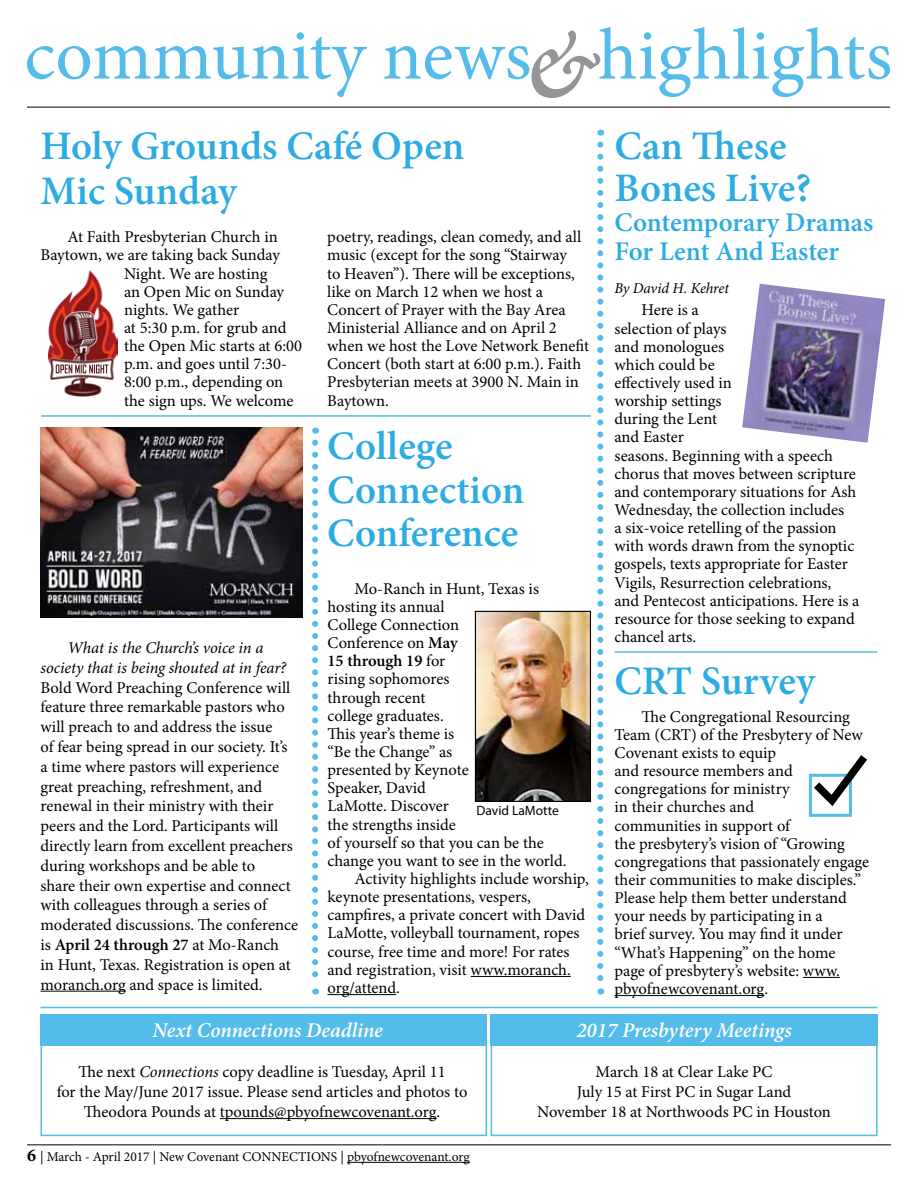
<style>
.page{position:relative;width:918px;height:1188px;background:#fff}
.page>*{position:absolute;margin:0;border:0;box-sizing:border-box;transform-origin:0 0}
.t1{font:italic 600 93px "Garamond Premr Pro";color:#939598}
.t2{font:600 40.5px/43.5px "Minion Pro";color:#2cace2}
.t3{font:600 27px/29.7px "Minion Pro";letter-spacing:-.005em;color:#2cace2}
.t4{font:italic 600 21px "Minion Pro";color:#fff}
.t5{font:16.5px/18.1px "Minion Pro";letter-spacing:-.005em;color:#000}
.t6{font:italic 16.5px/19.8px "Minion Pro";letter-spacing:-.01em;color:#000;text-align:center}
.t7{font:600 16.5px "Minion Pro";color:#000}
.t8{font:italic 15px "Minion Pro";letter-spacing:-.015em;color:#000}
.t9{font:13.5px "Minion Pro";color:#000}
.t10{font:13.5px "Myriad Pro";color:#000}
.s1{font-weight:600}
.s2{font-weight:400}
.s3{font-style:italic}
.s4{font-weight:700;font-size:18px}
</style>
<div class="page">
<hr style="left:803px;top:977px;width:37px;height:1px;background:#000">
<hr style="left:615px;top:995px;width:149px;height:1px;background:#000">
<div style="left:40px;top:1014px;width:447px;height:32px;background:#54bceb"></div>
<div style="left:491px;top:1014px;width:387px;height:32px;background:#54bceb"></div>
<div style="left:40px;top:1014px;width:447px;height:122px;border:2px solid #54bceb"></div>
<div style="left:491px;top:1014px;width:387px;height:122px;border:2px solid #54bceb"></div>
<svg style="left:597px;top:145px;width:6px;height:849px"></svg>
<svg style="left:312px;top:443px;width:6px;height:551px"></svg>
<hr style="left:27px;top:1144px;width:864px;height:1px;background:#000">
<hr style="left:347px;top:1162px;width:123px;height:1px;background:#000">
<svg style="left:27px;top:27px;width:863px;height:70px"></svg>
<hr style="left:27px;top:107px;width:863px;height:1px;background:#000">
<hr style="left:615px;top:651px;width:262px;height:2px;background:#54bceb">
<hr style="left:41px;top:1007px;width:836px;height:1px;background:#54bceb">
<hr style="left:41px;top:415px;width:550px;height:2px;background:#54bceb">
<hr style="left:220px;top:1118px;width:217px;height:1px;background:#000">
<img style="left:49px;top:270px;width:68px;height:127px">
<svg style="left:56px;top:365px;width:52px;height:8px"></svg>
<img style="left:742px;top:284px;width:143px;height:159px">
<div style="left:809px;top:774px;width:43px;height:43px;border:3px solid #54bceb"></div>
<svg style="left:808px;top:755px;width:59px;height:57px"></svg>
<hr style="left:471px;top:976px;width:100px;height:1px;background:#000">
<hr style="left:328px;top:994px;width:68px;height:1px;background:#000">
<img style="left:477px;top:613px;width:112px;height:187px">
<div style="left:475px;top:611px;width:116px;height:191px;border:1px solid #000"></div>
<img style="left:40px;top:428px;width:263px;height:189px">
<hr style="left:41px;top:991px;width:85px;height:1px;background:#000">
<h1 class="t1" style="left:525px;top:8px;width:77px">&amp;</h1>
<h2 class="t2" style="left:41px;top:124px;width:425px;line-height:44.5px">Holy Grounds Café Open<br>Mic Sunday</h2>
<p class="t5" style="left:67px;top:228px;width:212px">At Faith Presbyterian Church in</p>
<p class="t5" style="left:41px;top:246px;width:241px">Baytown, we are taking back Sunday</p>
<p class="t5" style="left:124px;top:264px;width:145px">Night. We are hosting</p>
<p class="t5" style="left:124px;top:282px;width:162px">an Open Mic on Sunday</p>
<p class="t5" style="left:124px;top:301px;width:117px">nights. We gather</p>
<p class="t5" style="left:124px;top:319px;width:164px">at 5:30 p.m. for grub and</p>
<p class="t5" style="left:124px;top:337px;width:179px">the Open Mic starts at 6:00</p>
<p class="t5" style="left:124px;top:355px;width:164px">p.m. and goes until 7:30-</p>
<p class="t5" style="left:124px;top:373px;width:161px">8:00 p.m., depending on</p>
<p class="t5" style="left:124px;top:391px;width:171px">the sign ups. We welcome</p>
<p class="t5" style="left:327px;top:228px;width:263px">poetry, readings, clean comedy, and all music (except for the song “Stairway<br>to Heaven”). There will be exceptions, like on March 12 when we host a Concert of Prayer with the Bay Area Ministerial Alliance and on April 2 when we host the Love Network Benefit Concert (both start at 6:00 p.m.). Faith Presbyterian meets at 3900 N. Main in Baytown.</p>
<p class="t6" style="left:41px;top:638px;width:247px">What is the Church’s voice in a<br>society that is being shouted at in fear?</p>
<p class="t5" style="left:41px;top:677px;width:259px;line-height:19.8px">Bold Word Preaching Conference will feature three remarkable pastors who will preach to and address the issue<br>of fear being spread in our society. It’s a time where pastors will experience great preaching, refreshment, and renewal in their ministry with their peers and the Lord. Participants will directly learn from excellent preachers during workshops and be able to<br>share their own expertise and connect with colleagues through a series of moderated discussions. The conference is <span class="s1">April 24 through 27</span> at Mo-Ranch<br>in Hunt, Texas. Registration is open at moranch.org and space is limited.</p>
<h2 class="t2" style="left:327px;top:424px;width:199px">College<br>Connection<br>Conference</h2>
<p class="t5" style="left:355px;top:579px;width:186px">Mo-Ranch in Hunt, Texas is</p>
<p class="t5" style="left:328px;top:598px;width:119px">hosting its annual</p>
<p class="t5" style="left:328px;top:616px;width:133px">College Connection</p>
<p class="t5" style="left:328px;top:634px;width:132px">Conference on <span class="s1">May</span></p>
<p class="t7" style="left:328px;top:650px;width:119px">15 through 19 <span class="s2">for</span></p>
<p class="t5" style="left:328px;top:670px;width:123px">rising sophomores</p>
<p class="t5" style="left:328px;top:688px;width:99px">through recent</p>
<p class="t5" style="left:328px;top:706px;width:118px">college graduates.</p>
<p class="t5" style="left:328px;top:725px;width:128px">This year’s theme is</p>
<p class="t5" style="left:328px;top:743px;width:126px">“Be the Change” as</p>
<p class="t5" style="left:328px;top:761px;width:143px">presented by Keynote</p>
<p class="t5" style="left:328px;top:779px;width:100px">Speaker, David</p>
<p class="t5" style="left:328px;top:797px;width:123px">LaMotte. Discover</p>
<p class="t5" style="left:328px;top:815px;width:130px">the strengths inside</p>
<p class="t5" style="left:328px;top:833px;width:218px">of yourself so that you can be the</p>
<p class="t5" style="left:328px;top:852px;width:241px">change you want to see in the world.</p>
<p class="t5" style="left:355px;top:870px;width:236px">Activity highlights include worship,</p>
<p class="t5" style="left:328px;top:888px;width:205px">keynote presentations, vespers,</p>
<p class="t5" style="left:328px;top:906px;width:259px">campfires, a private concert with David</p>
<p class="t5" style="left:328px;top:924px;width:254px">LaMotte, volleyball tournament, ropes</p>
<p class="t5" style="left:328px;top:942px;width:244px">course, free time and more! For rates</p>
<p class="t5" style="left:328px;top:961px;width:245px">and registration, visit www.moranch.</p>
<p class="t5" style="left:328px;top:979px;width:74px">org/attend.</p>
<p class="t10" style="left:477px;top:802px;width:84px">David LaMotte</p>
<h2 class="t2" style="left:615px;top:125px;width:198px;line-height:42px">Can These<br>Bones Live?</h2>
<h3 class="t3" style="left:615px;top:207px;width:260px">Contemporary Dramas<br>For Lent And Easter</h3>
<p class="t8" style="left:615px;top:278px;width:116px">By David H. Kehret</p>
<p class="t5" style="left:615px;top:301px;width:246px;text-indent:27px">Here is a<br>selection of plays<br>and monologues<br>which could be<br>effectively used in<br>worship settings<br>during the Lent<br>and Easter<br>seasons. Beginning with a speech chorus that moves between scripture and contemporary situations for Ash<br>Wednesday, the collection includes<br>a six-voice retelling of the passion with words drawn from the synoptic gospels, texts appropriate for Easter<br>Vigils, Resurrection celebrations, and Pentecost anticipations. Here is a resource for those seeking to expand chancel arts.</p>
<h2 class="t2" style="left:615px;top:659px;width:202px">CRT Survey</h2>
<p class="t5" style="left:615px;top:707px;width:256px;text-indent:27px">The Congregational Resourcing<br>Team (CRT) of the Presbytery of New<br>Covenant exists to equip<br>and resource members and congregations for ministry<br>in their churches and<br>communities in support of<br>the presbytery’s vision of “Growing congregations that passionately engage their communities to make disciples.”<br>Please help them better understand your needs by participating in a<br>brief survey. You may find it under “What’s Happening” on the home page of presbytery’s website: www. pbyofnewcovenant.org.</p>
<p class="t4" style="left:152px;top:1015px;width:232px">Next Connections Deadline</p>
<p class="t4" style="left:576px;top:1015px;width:217px">2017 Presbytery Meetings</p>
<p class="t5" style="left:57px;top:1062px;width:412px;line-height:19.8px;text-align:center">The next <span class="s3">Connections</span> copy deadline is Tuesday, April 11<br>for the May/June 2017 issue. Please send articles and photos to<br>Theodora Pounds at tpounds@pbyofnewcovenant.org.</p>
<p class="t5" style="left:537px;top:1062px;width:295px;line-height:19.8px;text-align:center">March 18 at Clear Lake PC<br>July 15 at First PC in Sugar Land<br>November 18 at Northwoods PC in Houston</p>
<p class="t9" style="left:27px;top:1148px;width:444px"><span class="s4">6</span> | March - April 2017 | New Covenant CONNECTIONS | pbyofnewcovenant.org</p>
</div>
